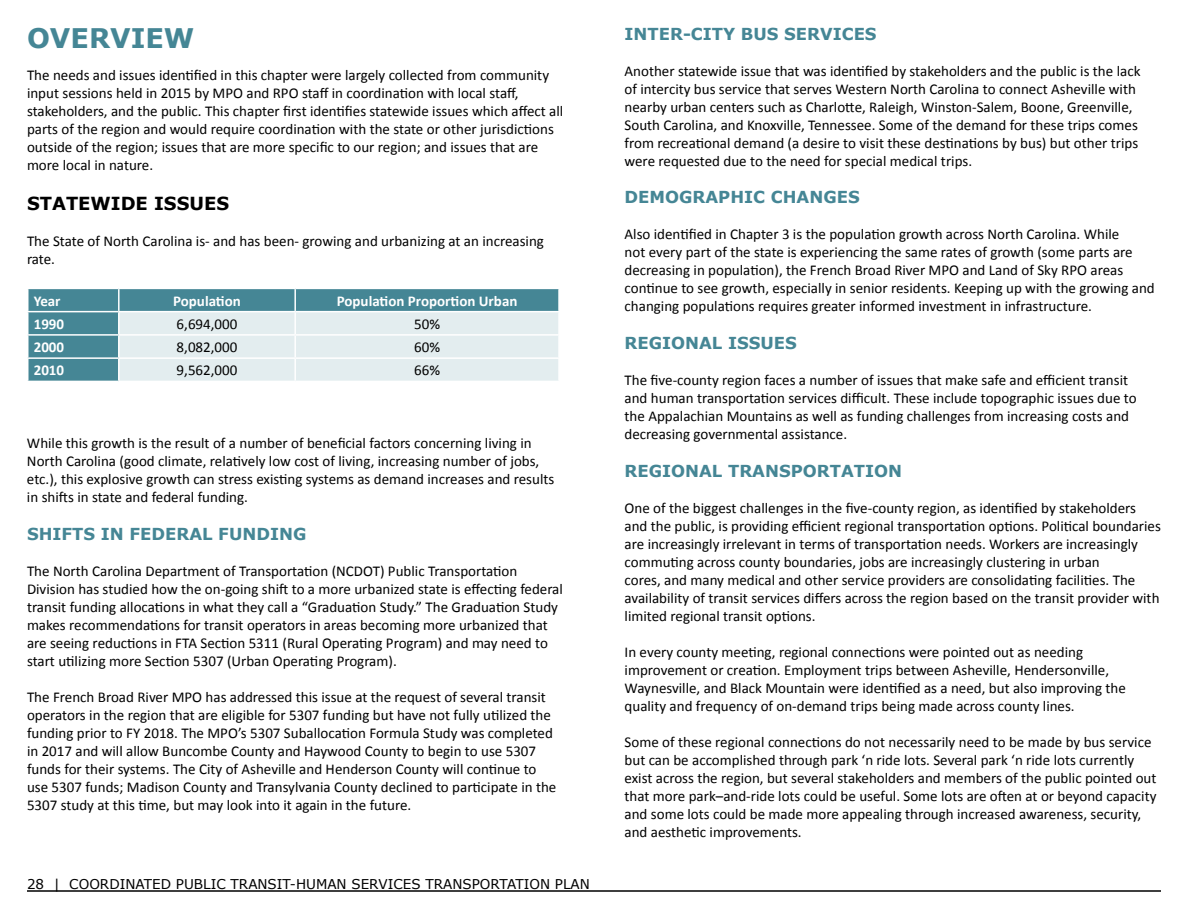
<style>
.page{position:relative;width:1188px;height:918px;background:#fff}
.page>*{position:absolute;margin:0;border:0;box-sizing:border-box;transform-origin:0 0}
.t1{font:700 27px "Verdana";color:#458695}
.t2{font:700 18px "Verdana";color:#000}
.t3{font:700 16.5px "Verdana";color:#458695}
.t4{font:15px/18px "Calibri";color:#000}
.t5{font:700 15px "Calibri";color:#fff}
.t6{font:13.5px "Verdana";color:#000}
</style>
<div class="page">
<hr style="left:27px;top:890px;width:1134px;height:2px;background:#000">
<svg style="left:28px;top:289px;width:530px;height:92px;background:#488796"></svg>
<div style="left:120px;top:312px;width:438px;height:69px;background:#e3edef"></div>
<hr style="left:27px;top:311px;width:92px;height:1px;background:#fff">
<hr style="left:119px;top:311px;width:176px;height:1px;background:#fff">
<hr style="left:295px;top:311px;width:265px;height:1px;background:#fff">
<hr style="left:27px;top:334px;width:92px;height:2px;background:#fff">
<hr style="left:119px;top:334px;width:176px;height:2px;background:#fff">
<hr style="left:295px;top:334px;width:265px;height:2px;background:#fff">
<hr style="left:27px;top:357px;width:92px;height:2px;background:#fff">
<hr style="left:119px;top:357px;width:176px;height:2px;background:#fff">
<hr style="left:295px;top:357px;width:265px;height:2px;background:#fff">
<hr style="left:294px;top:289px;width:2px;height:22px;background:#fff">
<hr style="left:294px;top:312px;width:2px;height:22px;background:#fff">
<hr style="left:294px;top:336px;width:2px;height:21px;background:#fff">
<hr style="left:294px;top:359px;width:2px;height:22px;background:#fff">
<hr style="left:118px;top:289px;width:2px;height:22px;background:#fff">
<hr style="left:118px;top:312px;width:2px;height:22px;background:#fff">
<hr style="left:118px;top:336px;width:2px;height:21px;background:#fff">
<hr style="left:118px;top:359px;width:2px;height:22px;background:#fff">
<h1 class="t1" style="left:27px;top:19px;width:169px">OVERVIEW</h1>
<p class="t4" style="left:27px;top:66px;width:538px">The needs and issues identified in this chapter were largely collected from community input sessions held in 2015 by MPO and RPO staff in coordination with local staff, stakeholders, and the public. This chapter first identifies statewide issues which affect all parts of the region and would require coordination with the state or other jurisdictions outside of the region; issues that are more specific to our region; and issues that are more local in nature.</p>
<p class="t2" style="left:27px;top:190px;width:204px">STATEWIDE ISSUES</p>
<p class="t4" style="left:27px;top:232px;width:519px">The State of North Carolina is- and has been- growing and urbanizing at an increasing rate.</p>
<p class="t5" style="left:34px;top:291px;width:28px">Year</p>
<p class="t5" style="left:173px;top:291px;width:69px">Population</p>
<p class="t5" style="left:337px;top:291px;width:182px">Population Proportion Urban</p>
<p class="t5" style="left:34px;top:314px;width:32px">1990</p>
<p class="t4" style="left:177px;top:315px;width:62px">6,694,000</p>
<p class="t4" style="left:414px;top:315px;width:27px">50%</p>
<p class="t5" style="left:34px;top:338px;width:32px">2000</p>
<p class="t4" style="left:177px;top:338px;width:62px">8,082,000</p>
<p class="t4" style="left:414px;top:338px;width:27px">60%</p>
<p class="t5" style="left:34px;top:361px;width:32px">2010</p>
<p class="t4" style="left:177px;top:361px;width:62px">9,562,000</p>
<p class="t4" style="left:414px;top:361px;width:27px">66%</p>
<p class="t4" style="left:27px;top:434px;width:529px">While this growth is the result of a number of beneficial factors concerning living in North Carolina (good climate, relatively low cost of living, increasing number of jobs, etc.), this explosive growth can stress existing systems as demand increases and results in shifts in state and federal funding.</p>
<p class="t3" style="left:27px;top:522px;width:281px">SHIFTS IN FEDERAL FUNDING</p>
<p class="t4" style="left:27px;top:562px;width:537px">The North Carolina Department of Transportation (NCDOT) Public Transportation Division has studied how the on-going shift to a more urbanized state is effecting federal transit funding allocations in what they call a “Graduation Study.” The Graduation Study makes recommendations for transit operators in areas becoming more urbanized that are seeing reductions in FTA Section 5311 (Rural Operating Program) and may need to start utilizing more Section 5307 (Urban Operating Program).</p>
<p class="t4" style="left:27px;top:688px;width:531px">The French Broad River MPO has addressed this issue at the request of several transit operators in the region that are eligible for 5307 funding but have not fully utilized the funding prior to FY 2018. The MPO’s 5307 Suballocation Formula Study was completed in 2017 and will allow Buncombe County and Haywood County to begin to use 5307 funds for their systems. The City of Asheville and Henderson County will continue to use 5307 funds; Madison County and Transylvania County declined to participate in the 5307 study at this time, but may look into it again in the future.</p>
<p class="t6" style="left:27px;top:874px;width:564px">28 | COORDINATED PUBLIC TRANSIT-HUMAN SERVICES TRANSPORTATION PLAN</p>
<p class="t3" style="left:625px;top:22px;width:254px">INTER-CITY BUS SERVICES</p>
<p class="t4" style="left:625px;top:62px;width:517px">Another statewide issue that was identified by stakeholders and the public is the lack of intercity bus service that serves Western North Carolina to connect Asheville with nearby urban centers such as Charlotte, Raleigh, Winston-Salem, Boone, Greenville, South Carolina, and Knoxville, Tennessee. Some of the demand for these trips comes from recreational demand (a desire to visit these destinations by bus) but other trips were requested due to the need for special medical trips.</p>
<p class="t3" style="left:625px;top:186px;width:237px">DEMOGRAPHIC CHANGES</p>
<p class="t4" style="left:625px;top:225px;width:532px">Also identified in Chapter 3 is the population growth across North Carolina. While<br>not every part of the state is experiencing the same rates of growth (some parts are decreasing in population), the French Broad River MPO and Land of Sky RPO areas continue to see growth, especially in senior residents. Keeping up with the growing and changing populations requires greater informed investment in infrastructure.</p>
<p class="t3" style="left:625px;top:332px;width:174px">REGIONAL ISSUES</p>
<p class="t4" style="left:625px;top:371px;width:514px">The five-county region faces a number of issues that make safe and efficient transit and human transportation services difficult. These include topographic issues due to the Appalachian Mountains as well as funding challenges from increasing costs and decreasing governmental assistance.</p>
<p class="t3" style="left:625px;top:459px;width:279px">REGIONAL TRANSPORTATION</p>
<p class="t4" style="left:625px;top:499px;width:538px">One of the biggest challenges in the five-county region, as identified by stakeholders and the public, is providing efficient regional transportation options. Political boundaries are increasingly irrelevant in terms of transportation needs. Workers are increasingly commuting across county boundaries, jobs are increasingly clustering in urban<br>cores, and many medical and other service providers are consolidating facilities. The availability of transit services differs across the region based on the transit provider with limited regional transit options.</p>
<p class="t4" style="left:625px;top:643px;width:503px">In every county meeting, regional connections were pointed out as needing improvement or creation. Employment trips between Asheville, Hendersonville, Waynesville, and Black Mountain were identified as a need, but also improving the quality and frequency of on-demand trips being made across county lines.</p>
<p class="t4" style="left:625px;top:733px;width:533px">Some of these regional connections do not necessarily need to be made by bus service but can be accomplished through park ‘n ride lots. Several park ‘n ride lots currently exist across the region, but several stakeholders and members of the public pointed out that more park–and-ride lots could be useful. Some lots are often at or beyond capacity and some lots could be made more appealing through increased awareness, security, and aesthetic improvements.</p>
</div>
